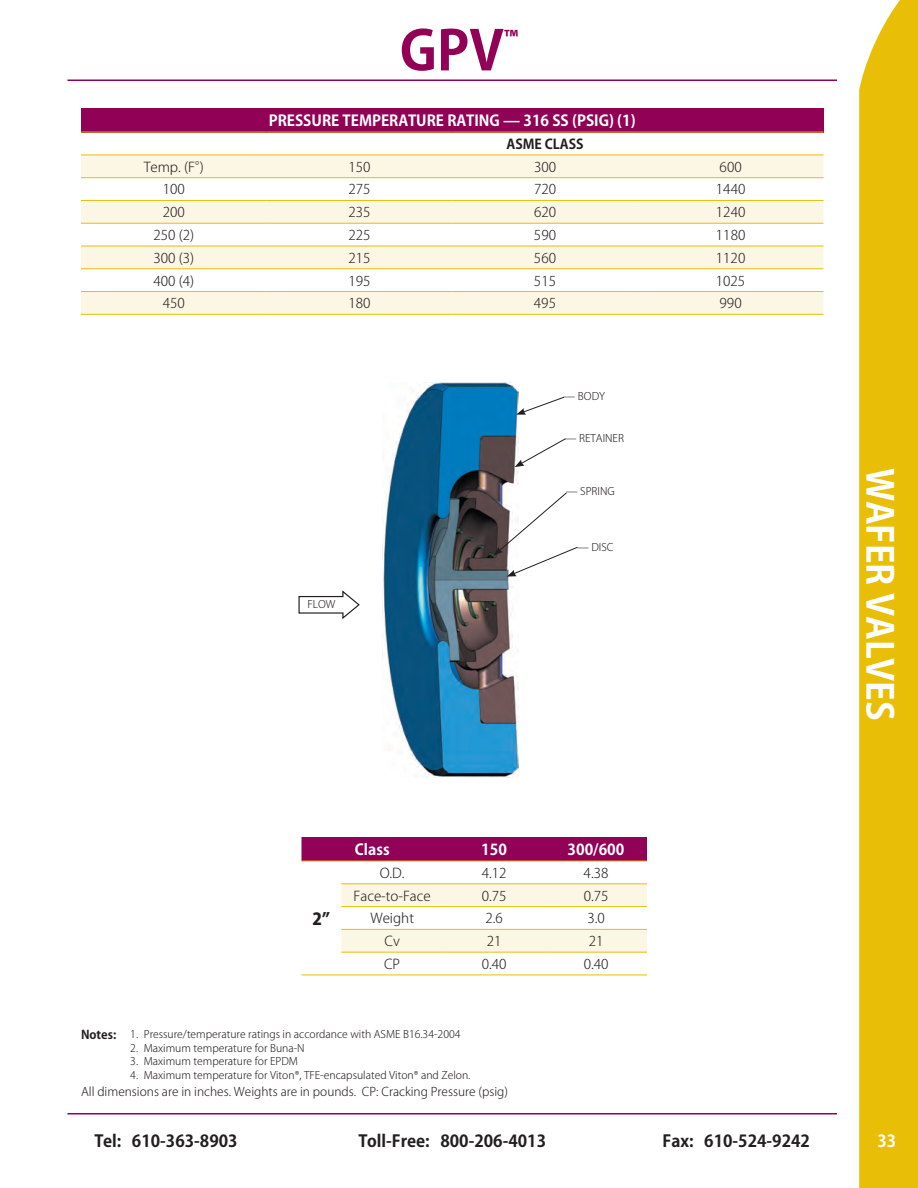
<style>
.page{position:relative;width:918px;height:1188px;background:#fff}
.page>*{position:absolute;margin:0;border:0;box-sizing:border-box;transform-origin:0 0}
.t1{font:700 54px "Koz Go Pro";color:#910156}
.t2{font:700 36px "Koz Go Pro";color:#fff}
.t3{font:700 21px "Koz Go Pro";color:#910156}
.t4{font:700 16.5px "Koz Go Pro";color:#231f20}
.t5{font:800 16.5px "Koz Go Pro";color:#231f20}
.t6{font:700 16.5px "Koz Go Pro";color:#fff}
.t7{font:700 15px "Koz Go Pro";color:#fff}
.t8{font:300 13.5px "Koz Go Pro";color:#231f20}
.t9{font:700 13.5px "Koz Go Pro";color:#231f20}
.t10{font:300 12px "Koz Go Pro";color:#231f20}
.t11{font:700 12px "Koz Go Pro";color:#231f20}
.t12{font:300 10.5px "Koz Go Pro";color:#231f20}
</style>
<div class="page">
<div style="left:859px;top:0;width:59px;height:1188px;background:#e8be06"></div>
<div style="left:302px;top:837px;width:345px;height:24px;background:#910156"></div>
<svg style="left:341px;top:884px;width:306px;height:68px"></svg>
<hr style="left:302px;top:861px;width:39px;height:1px;background:#e8be06">
<hr style="left:341px;top:861px;width:102px;height:1px;background:#e8be06">
<hr style="left:443px;top:861px;width:102px;height:1px;background:#e8be06">
<hr style="left:545px;top:861px;width:102px;height:1px;background:#e8be06">
<hr style="left:341px;top:883px;width:102px;height:1px;background:#e8be06">
<hr style="left:443px;top:883px;width:102px;height:1px;background:#e8be06">
<hr style="left:545px;top:883px;width:102px;height:1px;background:#e8be06">
<hr style="left:341px;top:906px;width:102px;height:1px;background:#e8be06">
<hr style="left:443px;top:906px;width:102px;height:1px;background:#e8be06">
<hr style="left:545px;top:906px;width:102px;height:1px;background:#e8be06">
<hr style="left:341px;top:929px;width:102px;height:1px;background:#e8be06">
<hr style="left:443px;top:929px;width:102px;height:1px;background:#e8be06">
<hr style="left:545px;top:929px;width:102px;height:1px;background:#e8be06">
<hr style="left:341px;top:952px;width:102px;height:1px;background:#e8be06">
<hr style="left:443px;top:952px;width:102px;height:1px;background:#e8be06">
<hr style="left:545px;top:952px;width:102px;height:1px;background:#e8be06">
<hr style="left:302px;top:975px;width:39px;height:1px;background:#e8be06">
<hr style="left:341px;top:975px;width:102px;height:1px;background:#e8be06">
<hr style="left:443px;top:975px;width:102px;height:1px;background:#e8be06">
<hr style="left:545px;top:975px;width:102px;height:1px;background:#e8be06">
<div style="left:81px;top:108px;width:743px;height:24px;background:#910156"></div>
<svg style="left:81px;top:156px;width:743px;height:158px;fill:#fcf7e5"></svg>
<hr style="left:81px;top:155px;width:186px;height:1px;background:#e8be06">
<hr style="left:81px;top:177px;width:186px;height:1px;background:#e8be06">
<hr style="left:267px;top:177px;width:185px;height:1px;background:#e8be06">
<hr style="left:452px;top:177px;width:186px;height:1px;background:#e8be06">
<hr style="left:638px;top:177px;width:186px;height:1px;background:#e8be06">
<hr style="left:81px;top:200px;width:186px;height:1px;background:#e8be06">
<hr style="left:267px;top:200px;width:185px;height:1px;background:#e8be06">
<hr style="left:452px;top:200px;width:186px;height:1px;background:#e8be06">
<hr style="left:638px;top:200px;width:186px;height:1px;background:#e8be06">
<hr style="left:81px;top:223px;width:186px;height:1px;background:#e8be06">
<hr style="left:267px;top:223px;width:185px;height:1px;background:#e8be06">
<hr style="left:452px;top:223px;width:186px;height:1px;background:#e8be06">
<hr style="left:638px;top:223px;width:186px;height:1px;background:#e8be06">
<hr style="left:81px;top:246px;width:186px;height:1px;background:#e8be06">
<hr style="left:267px;top:246px;width:185px;height:1px;background:#e8be06">
<hr style="left:452px;top:246px;width:186px;height:1px;background:#e8be06">
<hr style="left:638px;top:246px;width:186px;height:1px;background:#e8be06">
<hr style="left:81px;top:268px;width:186px;height:1px;background:#e8be06">
<hr style="left:267px;top:268px;width:185px;height:1px;background:#e8be06">
<hr style="left:452px;top:268px;width:186px;height:1px;background:#e8be06">
<hr style="left:638px;top:268px;width:186px;height:1px;background:#e8be06">
<hr style="left:81px;top:291px;width:186px;height:1px;background:#e8be06">
<hr style="left:267px;top:291px;width:185px;height:1px;background:#e8be06">
<hr style="left:452px;top:291px;width:186px;height:1px;background:#e8be06">
<hr style="left:638px;top:291px;width:186px;height:1px;background:#e8be06">
<hr style="left:81px;top:314px;width:186px;height:1px;background:#e8be06">
<hr style="left:267px;top:314px;width:185px;height:1px;background:#e8be06">
<hr style="left:452px;top:314px;width:186px;height:1px;background:#e8be06">
<hr style="left:638px;top:314px;width:186px;height:1px;background:#e8be06">
<hr style="left:81px;top:132px;width:186px;height:1px;background:#e8be06">
<hr style="left:267px;top:132px;width:185px;height:1px;background:#e8be06">
<hr style="left:452px;top:132px;width:186px;height:1px;background:#e8be06">
<hr style="left:638px;top:132px;width:186px;height:1px;background:#e8be06">
<hr style="left:267px;top:155px;width:185px;height:1px;background:#e8be06">
<hr style="left:452px;top:155px;width:186px;height:1px;background:#e8be06">
<hr style="left:638px;top:155px;width:186px;height:1px;background:#e8be06">
<img style="left:382px;top:382px;width:137px;height:396px">
<svg style="left:298px;top:590px;width:62px;height:29px"></svg>
<svg style="left:516px;top:396px;width:49px;height:19px"></svg>
<svg style="left:515px;top:438px;width:51px;height:29px"></svg>
<svg style="left:494px;top:492px;width:84px;height:85px"></svg>
<hr style="left:68px;top:80px;width:769px;height:1px;background:#910156">
<hr style="left:68px;top:1113px;width:769px;height:1px;background:#910156">
<p class="t1" style="left:400px;top:16px;width:106px">GPV</p>
<p class="t3" style="left:504px;top:25px;width:16px">™</p>
<p class="t7" style="left:269px;top:111px;width:369px">PRESSURE TEMPERATURE RATING — 316 SS (PSIG) (1)</p>
<p class="t9" style="left:506px;top:135px;width:79px">ASME CLASS</p>
<p class="t8" style="left:144px;top:158px;width:66px">Temp. (F°)</p>
<p class="t8" style="left:348px;top:158px;width:24px">150</p>
<p class="t8" style="left:534px;top:158px;width:24px">300</p>
<p class="t8" style="left:720px;top:158px;width:24px">600</p>
<p class="t8" style="left:163px;top:181px;width:24px">100</p>
<p class="t8" style="left:348px;top:181px;width:24px">275</p>
<p class="t8" style="left:534px;top:181px;width:24px">720</p>
<p class="t8" style="left:716px;top:181px;width:31px">1440</p>
<p class="t8" style="left:163px;top:203px;width:24px">200</p>
<p class="t8" style="left:348px;top:203px;width:24px">235</p>
<p class="t8" style="left:534px;top:203px;width:24px">620</p>
<p class="t8" style="left:716px;top:203px;width:31px">1240</p>
<p class="t8" style="left:153px;top:226px;width:42px">250 (2)</p>
<p class="t8" style="left:348px;top:226px;width:24px">225</p>
<p class="t8" style="left:534px;top:226px;width:24px">590</p>
<p class="t8" style="left:716px;top:226px;width:31px">1180</p>
<p class="t8" style="left:153px;top:249px;width:42px">300 (3)</p>
<p class="t8" style="left:348px;top:249px;width:24px">215</p>
<p class="t8" style="left:534px;top:249px;width:24px">560</p>
<p class="t8" style="left:716px;top:249px;width:31px">1120</p>
<p class="t8" style="left:153px;top:272px;width:42px">400 (4)</p>
<p class="t8" style="left:348px;top:272px;width:24px">195</p>
<p class="t8" style="left:534px;top:272px;width:24px">515</p>
<p class="t8" style="left:716px;top:272px;width:31px">1025</p>
<p class="t8" style="left:163px;top:295px;width:24px">450</p>
<p class="t8" style="left:348px;top:295px;width:24px">180</p>
<p class="t8" style="left:534px;top:295px;width:24px">495</p>
<p class="t8" style="left:720px;top:295px;width:24px">990</p>
<p class="t12" style="left:564px;top:390px;width:43px">— BODY</p>
<p class="t12" style="left:565px;top:431px;width:61px">— RETAINER</p>
<p class="t12" style="left:566px;top:485px;width:50px">— SPRING</p>
<p class="t12" style="left:308px;top:598px;width:30px">FLOW</p>
<p class="t12" style="left:577px;top:540px;width:38px">— DISC</p>
<p class="t5" style="left:313px;top:908px;width:19px">2”</p>
<p class="t7" style="left:355px;top:840px;width:36px">Class</p>
<p class="t7" style="left:481px;top:840px;width:27px">150</p>
<p class="t7" style="left:568px;top:840px;width:58px">300/600</p>
<p class="t8" style="left:380px;top:864px;width:26px">O.D.</p>
<p class="t8" style="left:482px;top:864px;width:26px">4.12</p>
<p class="t8" style="left:584px;top:864px;width:26px">4.38</p>
<p class="t8" style="left:354px;top:887px;width:79px">Face-to-Face</p>
<p class="t8" style="left:482px;top:887px;width:26px">0.75</p>
<p class="t8" style="left:584px;top:887px;width:26px">0.75</p>
<p class="t8" style="left:370px;top:910px;width:45px">Weight</p>
<p class="t8" style="left:485px;top:910px;width:19px">2.6</p>
<p class="t8" style="left:587px;top:910px;width:19px">3.0</p>
<p class="t8" style="left:385px;top:932px;width:17px">Cv</p>
<p class="t8" style="left:487px;top:932px;width:16px">21</p>
<p class="t8" style="left:589px;top:932px;width:16px">21</p>
<p class="t8" style="left:384px;top:955px;width:18px">CP</p>
<p class="t8" style="left:482px;top:955px;width:26px">0.40</p>
<p class="t8" style="left:584px;top:955px;width:26px">0.40</p>
<p class="t11" style="left:81px;top:1027px;width:37px">Notes:</p>
<p class="t12" style="left:130px;top:1027px;width:332px">1. Pressure/temperature ratings in accordance with ASME B16.34-2004</p>
<p class="t12" style="left:130px;top:1041px;width:176px">2. Maximum temperature for Buna-N</p>
<p class="t12" style="left:130px;top:1054px;width:169px">3. Maximum temperature for EPDM</p>
<p class="t12" style="left:130px;top:1068px;width:342px">4. Maximum temperature for Viton®, TFE-encapsulated Viton® and Zelon.</p>
<p class="t10" style="left:81px;top:1084px;width:429px">All dimensions are in inches. Weights are in pounds. CP: Cracking Pressure (psig)</p>
<h2 class="t2" style="left:903px;top:468px;width:254px;rotate:90deg">WAFER VALVES</h2>
<h3 class="t4" style="left:94px;top:1131px;width:145px">Tel: 610-363-8903</h3>
<h3 class="t4" style="left:358px;top:1131px;width:189px">Toll-Free: 800-206-4013</h3>
<h3 class="t4" style="left:663px;top:1131px;width:149px">Fax: 610-524-9242</h3>
<h3 class="t6" style="left:878px;top:1131px;width:20px">33</h3>
</div>
